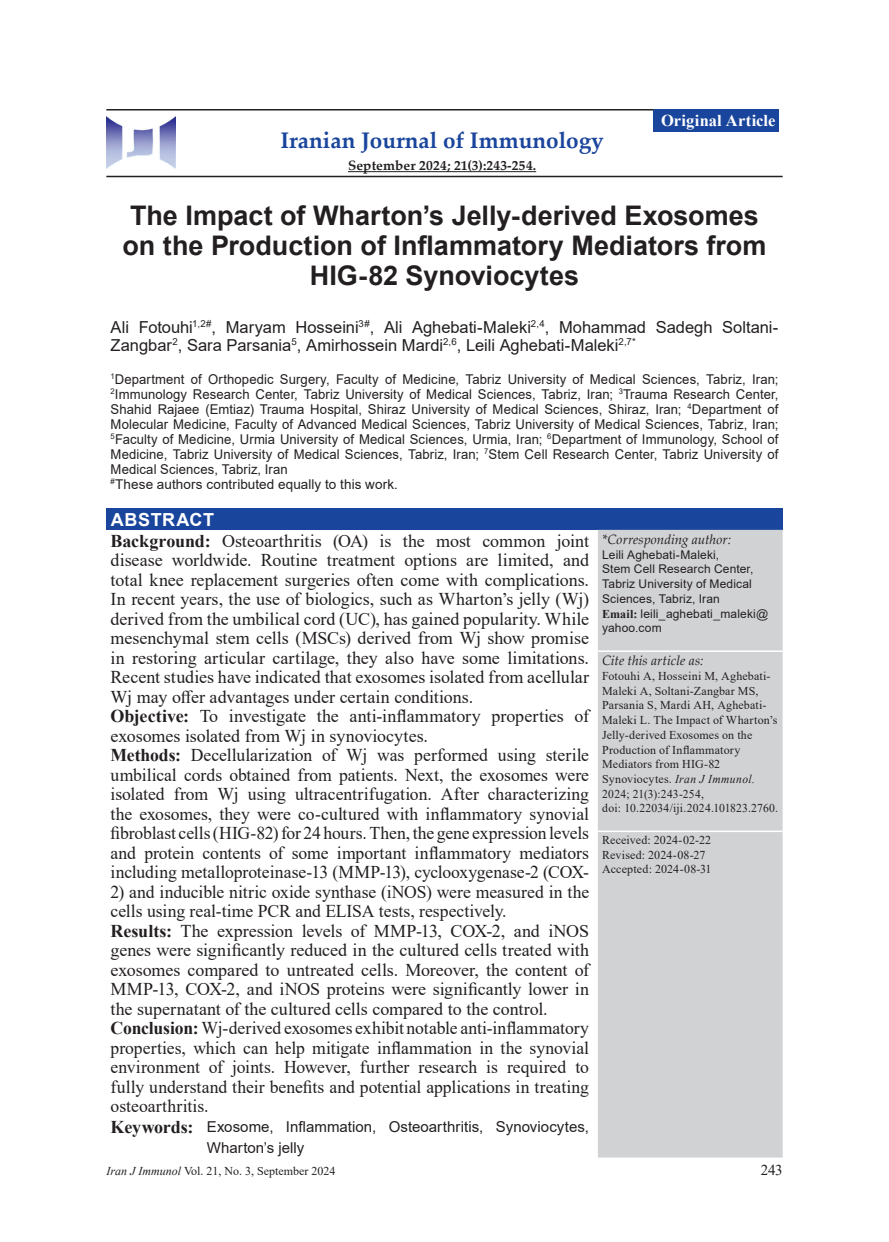
<style>
.page{position:relative;width:889px;height:1242px;background:#fff}
.page>*{position:absolute;margin:0;border:0;box-sizing:border-box;transform-origin:0 0}
.t1{font:700 27px/30px "Arial";color:#231f20;text-align:center}
.t2{font:700 22.5px "Palatino Linotype";color:#1a459c}
.t3{font:18px/19.5px "Times New Roman";color:#231f20}
.t4{font:700 18px "Arial";letter-spacing:.03em;color:#fff}
.t5{font:16.5px/18px "Arial";color:#231f20}
.t6{font:700 16.5px "Times New Roman";letter-spacing:.01em;color:#fff}
.t7{font:15px/21.6px "Arial";letter-spacing:.005em;color:#231f20}
.t8{font:15px "Times New Roman";color:#231f20}
.t9{font:13.5px/15px "Arial";letter-spacing:.005em;color:#231f20}
.t10{font:italic 13.5px "Palatino Linotype";color:#231f20}
.t11{font:700 13.5px "Palatino Linotype";letter-spacing:.01em;color:#231f20}
.t12{font:12px/14.7px "Times New Roman";letter-spacing:.01em;color:#231f20}
.t13{font:12px/14.7px "Arial";letter-spacing:.01em;color:#231f20}
.s1{font-weight:700}
.s2{font-family:"Times New Roman";font-weight:700}
.s3{font-style:italic}
.s4{font-family:"Times New Roman";font-weight:700;font-size:18px}
</style>
<div class="page">
<div style="left:653px;top:109px;width:126px;height:23px;background:#1a459c"></div>
<hr style="left:106px;top:109px;width:547px;height:1px;background:#231f20">
<hr style="left:106px;top:176px;width:676px;height:1px;background:#231f20">
<div style="left:106px;top:508px;width:676px;height:22px;background:#1a459c"></div>
<div style="left:598px;top:530px;width:184px;height:627px;background:#d1d2d4"></div>
<hr style="left:598px;top:650px;width:184px;height:2px;background:#fff">
<hr style="left:598px;top:830px;width:184px;height:2px;background:#fff">
<img style="left:106px;top:117px;width:69px;height:52px">
<hr style="left:348px;top:171px;width:188px;height:1px;background:#231f20">
<p class="t2" style="left:280px;top:125px;width:325px">Iranian Journal of Immunology</p>
<p class="t11" style="left:348px;top:156px;width:190px">September 2024; 21(3):243-254.</p>
<p class="t6" style="left:661px;top:108px;width:116px">Original Article</p>
<h1 class="t1" style="left:122px;top:201px;width:645px">The Impact of Wharton’s Jelly-derived Exosomes on the Production of Inflammatory Mediators from<br>HIG-82 Synoviocytes</h1>
<p class="t5" style="left:111px;top:318px;width:669px">Ali Fotouhi<sup>1,2#</sup>, Maryam Hosseini<sup>3#</sup>, Ali Aghebati-Maleki<sup>2,4</sup>, Mohammad Sadegh Soltani-<br>Zangbar<sup>2</sup>, Sara Parsania<sup>5</sup>, Amirhossein Mardi<sup>2,6</sup>, Leili Aghebati-Maleki<sup>2,7*</sup></p>
<p class="t9" style="left:111px;top:371px;width:669px"><sup>1</sup>Department of Orthopedic Surgery, Faculty of Medicine, Tabriz University of Medical Sciences, Tabriz, Iran; <sup>2</sup>Immunology Research Center, Tabriz University of Medical Sciences, Tabriz, Iran; <sup>3</sup>Trauma Research Center, Shahid Rajaee (Emtiaz) Trauma Hospital, Shiraz University of Medical Sciences, Shiraz, Iran; <sup>4</sup>Department of Molecular Medicine, Faculty of Advanced Medical Sciences, Tabriz University of Medical Sciences, Tabriz, Iran; <sup>5</sup>Faculty of Medicine, Urmia University of Medical Sciences, Urmia, Iran; <sup>6</sup>Department of Immunology, School of Medicine, Tabriz University of Medical Sciences, Tabriz, Iran; <sup>7</sup>Stem Cell Research Center, Tabriz University of Medical Sciences, Tabriz, Iran<br><sup>#</sup>These authors contributed equally to this work.</p>
<p class="t4" style="left:111px;top:506px;width:105px">ABSTRACT</p>
<p class="t3" style="left:111px;top:530px;width:480px"><span class="s1">Background:</span> Osteoarthritis (OA) is the most common joint disease worldwide. Routine treatment options are limited, and total knee replacement surgeries often come with complications.<br>In recent years, the use of biologics, such as Wharton’s jelly (Wj) derived from the umbilical cord (UC), has gained popularity. While mesenchymal stem cells (MSCs) derived from Wj show promise in restoring articular cartilage, they also have some limitations.<br>Recent studies have indicated that exosomes isolated from acellular Wj may offer advantages under certain conditions.<br><span class="s1">Objective:</span> To investigate the anti-inflammatory properties of exosomes isolated from Wj in synoviocytes.<br><span class="s1">Methods:</span> Decellularization of Wj was performed using sterile umbilical cords obtained from patients. Next, the exosomes were isolated from Wj using ultracentrifugation. After characterizing the exosomes, they were co-cultured with inflammatory synovial fibroblast cells (HIG-82) for 24 hours. Then, the gene expression levels and protein contents of some important inflammatory mediators including metalloproteinase-13 (MMP-13), cyclooxygenase-2 (COX-</p>
<p class="t3" style="left:111px;top:881px;width:480px">2) and inducible nitric oxide synthase (iNOS) were measured in the cells using real-time PCR and ELISA tests, respectively.<br><span class="s1">Results:</span> The expression levels of MMP-13, COX-2, and iNOS genes were significantly reduced in the cultured cells treated with exosomes compared to untreated cells. Moreover, the content of MMP-13, COX-2, and iNOS proteins were significantly lower in the supernatant of the cultured cells compared to the control.<br><span class="s1">Conclusion:</span> Wj-derived exosomes exhibit notable anti-inflammatory properties, which can help mitigate inflammation in the synovial environment of joints. However, further research is required to fully understand their benefits and potential applications in treating osteoarthritis.</p>
<p class="t10" style="left:602px;top:530px;width:130px">*Corresponding author:</p>
<p class="t13" style="left:602px;top:547px;width:168px">Leili Aghebati-Maleki,<br>Stem Cell Research Center,<br>Tabriz University of Medical<br>Sciences, Tabriz, Iran<br><span class="s2">Email:</span> leili_aghebati_maleki@ yahoo.com</p>
<p class="t10" style="left:602px;top:651px;width:103px">Cite this article as:</p>
<p class="t12" style="left:602px;top:668px;width:177px">Fotouhi A, Hosseini M, Aghebati-<br>Maleki A, Soltani-Zangbar MS,<br>Parsania S, Mardi AH, Aghebati-<br>Maleki L. The Impact of Wharton’s<br>Jelly-derived Exosomes on the<br>Production of Inflammatory<br>Mediators from HIG-82<br>Synoviocytes. <span class="s3">Iran J Immunol.<br></span>2024; 21(3):243-254,<br>doi: 10.22034/iji.2024.101823.2760.</p>
<p class="t12" style="left:602px;top:832px;width:111px">Received: 2024-02-22<br>Revised: 2024-08-27<br>Accepted: 2024-08-31</p>
<p class="t7" style="left:207px;top:1115px;width:384px;text-indent:-96px"><span class="s4">Keywords:</span> Exosome, Inflammation, Osteoarthritis, Synoviocytes,<br>Wharton’s jelly</p>
<p class="t12" style="left:106px;top:1162px;width:231px"><span class="s3">Iran J Immunol</span> Vol. 21, No. 3, September 2024</p>
<p class="t8" style="left:760px;top:1159px;width:23px">243</p>
</div>
